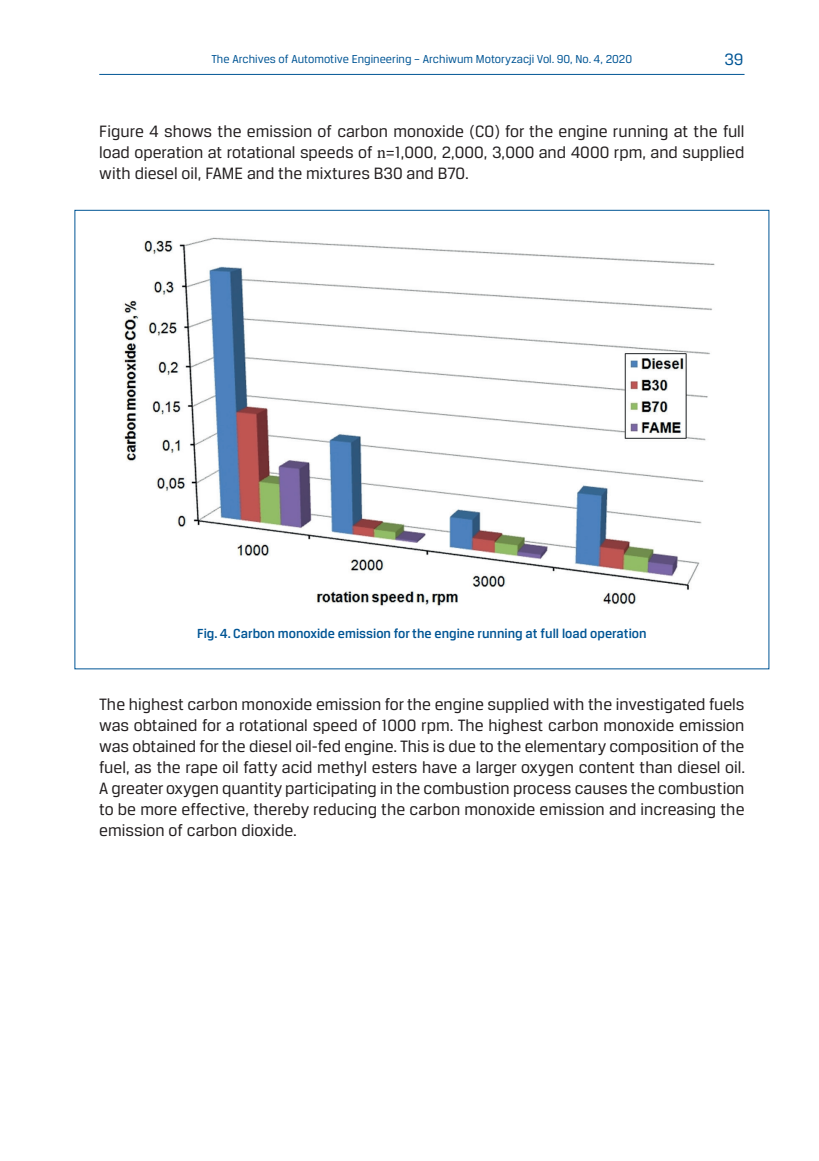
<style>
.page{position:relative;width:819px;height:1161px;background:#fff}
.page>*{position:absolute;margin:0;border:0;box-sizing:border-box;transform-origin:0 0}
.t1{font:17.5px/21px "Breuer Text";color:#231f20;text-align:justify}
.t2{font:17.5px "Breuer Text";color:#005595}
.t3{font:500 14px "Breuer Text";color:#005595}
.t4{font:12.25px "Breuer Text";color:#005595}
.s1{font-family:"Times New Roman"}
</style>
<div class="page">
<hr style="left:99px;top:74px;width:645px;height:1px;background:#005595">
<img style="left:123px;top:237px;width:592px;height:369px">
<p class="t4" style="left:211px;top:52px;width:422px">The Archives of Automotive Engineering – Archiwum Motoryzacji Vol. 90, No. 4, 2020</p>
<p class="t2" style="left:724px;top:50px;width:21px">39</p>
<p class="t1" style="left:99px;top:121px;width:646px">Figure 4 shows the emission of carbon monoxide (CO) for the engine running at the full load operation at rotational speeds of <span class="s1">n</span>=1,000, 2,000, 3,000 and 4000 rpm, and supplied with diesel oil, FAME and the mixtures B30 and B70.</p>
<p class="t3" style="left:197px;top:626px;width:450px">Fig. 4. Carbon monoxide emission for the engine running at full load operation</p>
<p class="t1" style="left:99px;top:693px;width:647px">The highest carbon monoxide emission for the engine supplied with the investigated fuels was obtained for a rotational speed of 1000 rpm. The highest carbon monoxide emission was obtained for the diesel oil-fed engine. This is due to the elementary composition of the fuel, as the rape oil fatty acid methyl esters have a larger oxygen content than diesel oil.<br>A greater oxygen quantity participating in the combustion process causes the combustion to be more effective, thereby reducing the carbon monoxide emission and increasing the emission of carbon dioxide.</p>
</div>
